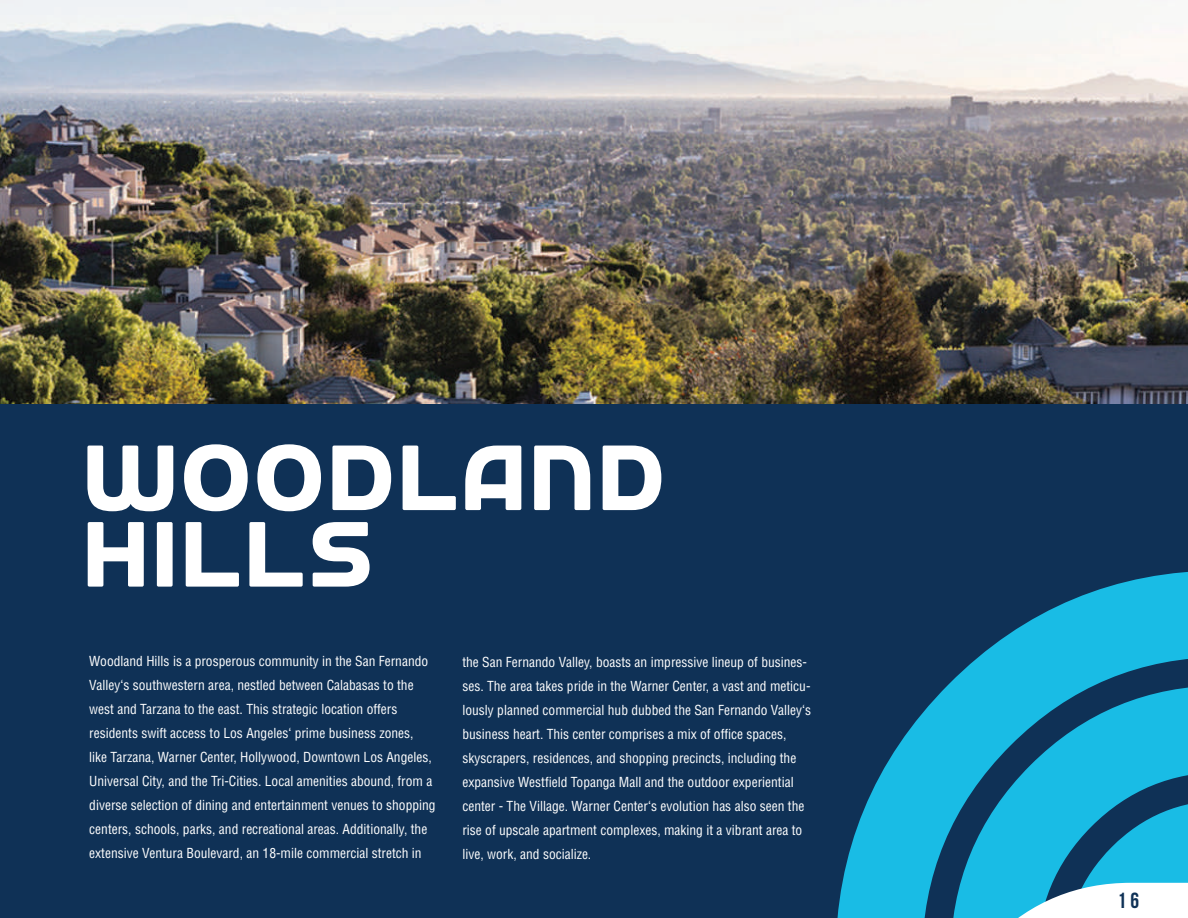
<style>
.page{position:relative;width:1188px;height:918px;background:#0f3156}
.page>*{position:absolute;margin:0;border:0;box-sizing:border-box;transform-origin:0 0}
.t1{font:87.6px/76.5px "a Autobus Omnibus";letter-spacing:-.005em;color:#fff}
.t2{font:700 21.9px "Bebas Neue";color:#0f3156}
.t3{font:condensed 13.5px/24px "Helvetica LT Std";color:#fff}
</style>
<div class="page">
<svg style="left:837px;top:572px;width:351px;height:346px;fill:#19bce5"></svg>
<img style="left:0;top:0;width:1188px;height:403px">
<svg style="left:994px;top:883px;width:194px;height:35px;background:#b8e3ef"></svg>
<h1 class="t1" style="left:81px;top:444px;width:587px">WOODLAND<br>HILLS</h1>
<p class="t3" style="left:89px;top:649px;width:348px">Woodland Hills is a prosperous community in the San Fernando Valley‘s southwestern area, nestled between Calabasas to the west and Tarzana to the east. This strategic location offers residents swift access to Los Angeles‘ prime business zones,<br>like Tarzana, Warner Center, Hollywood, Downtown Los Angeles, Universal City, and the Tri-Cities. Local amenities abound, from a diverse selection of dining and entertainment venues to shopping centers, schools, parks, and recreational areas. Additionally, the extensive Ventura Boulevard, an 18-mile commercial stretch in</p>
<p class="t3" style="left:462px;top:650px;width:350px">the San Fernando Valley, boasts an impressive lineup of busines&shy;ses. The area takes pride in the Warner Center, a vast and meticu&shy;lously planned commercial hub dubbed the San Fernando Valley‘s business heart. This center comprises a mix of office spaces, skyscrapers, residences, and shopping precincts, including the expansive Westfield Topanga Mall and the outdoor experiential center - The Village. Warner Center‘s evolution has also seen the rise of upscale apartment complexes, making it a vibrant area to live, work, and socialize.</p>
<h2 class="t2" style="left:1117px;top:888px;width:23px">16</h2>
</div>
